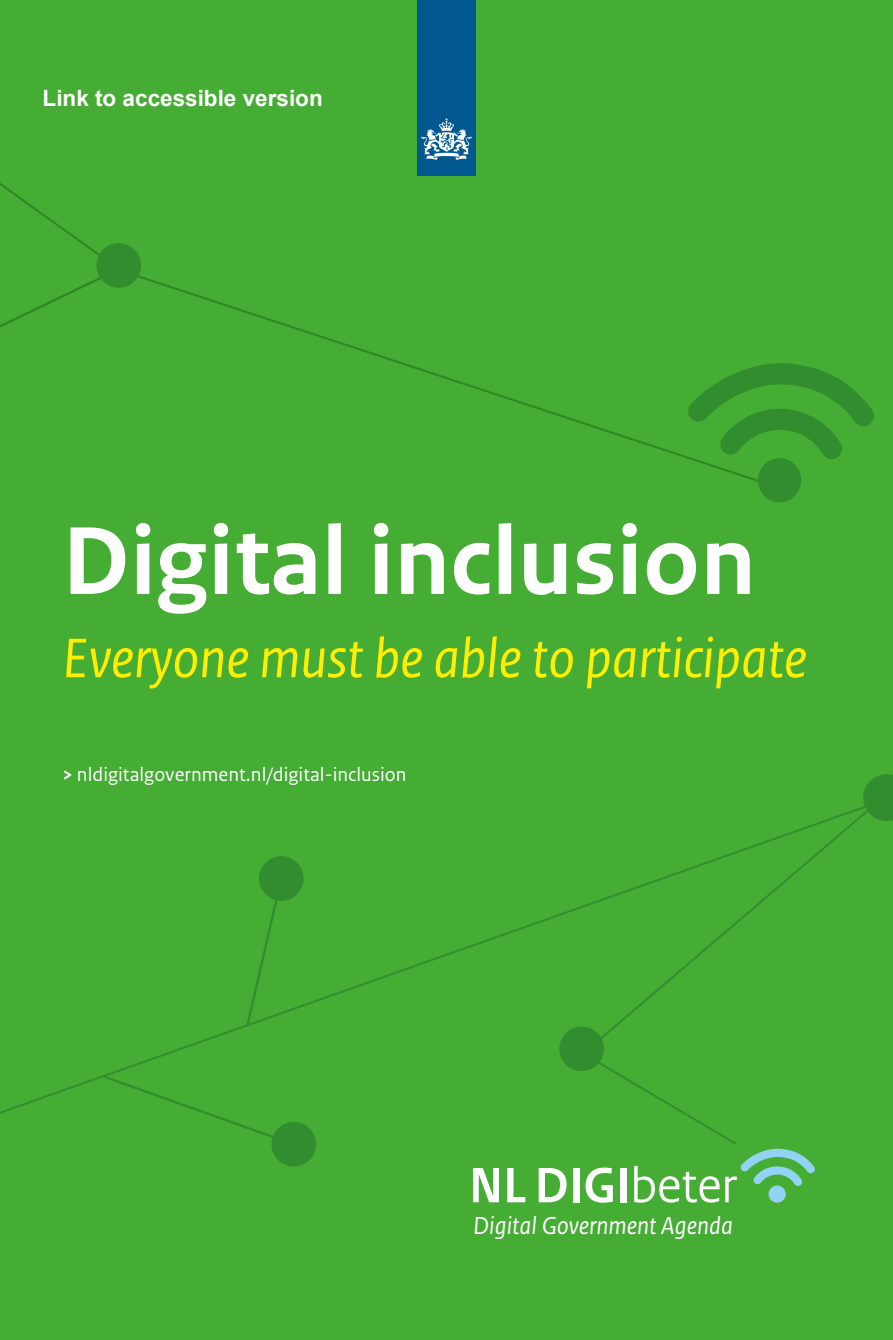
<style>
.page{position:relative;width:893px;height:1340px;background:#fff}
.page>*{position:absolute;margin:0;border:0;box-sizing:border-box;transform-origin:0 0}
.t1{font:700 101.25px "Rijksoverheid Sans Text";color:#fff}
.t2{font:italic 58.5px "Rijksoverheid Sans Text";letter-spacing:-.005em;color:#fe0}
.t3{font:700 52.43px "Rijksoverheid Sans Heading";color:#fff}
.t4{font:italic 25.88px "Rijksoverheid Sans Text";color:#fff}
.t5{font:700 22.5px "Arial";color:#fff}
.t6{font:20.25px "Rijksoverheid Sans Text";color:#fff}
.s1{font-weight:700}
.s2{font-weight:400}
</style>
<div class="page">
<div style="left:0;top:0;width:893px;height:1339px;background:#45ac34"></div>
<svg style="left:142px;top:276px;width:545px;height:183px"></svg>
<svg style="left:0;top:183px;width:142px;height:106px"></svg>
<svg style="left:687px;top:363px;width:187px;height:140px"></svg>
<svg style="left:580px;top:807px;width:282px;height:218px"></svg>
<svg style="left:862px;top:774px;width:31px;height:47px"></svg>
<svg style="left:244px;top:856px;width:60px;height:171px"></svg>
<svg style="left:100px;top:1073px;width:216px;height:94px"></svg>
<div style="left:417px;top:0;width:59px;height:175px;background:#00588e"></div>
<svg style="left:421px;top:118px;width:51px;height:42px"></svg>
<div style="left:768px;top:1185px;width:18px;height:17px;background:#92d2f4;border-radius:50%"></div>
<svg style="left:559px;top:1025px;width:256px;height:160px"></svg>
<p class="t5" style="left:43px;top:83px;width:282px">Link to accessible version</p>
<h1 class="t1" style="left:62px;top:503px;width:695px">Digital inclusion</h1>
<h2 class="t2" style="left:62px;top:625px;width:746px">Everyone must be able to participate</h2>
<p class="t6" style="left:62px;top:763px;width:346px"><span class="s1">&gt;</span> nldigitalgovernment.nl/digital-inclusion</p>
<p class="t3" style="left:469px;top:1155px;width:270px">NL DIGI<span class="s2">beter</span></p>
<p class="t4" style="left:473px;top:1210px;width:261px">Digital Government Agenda</p>
</div>
